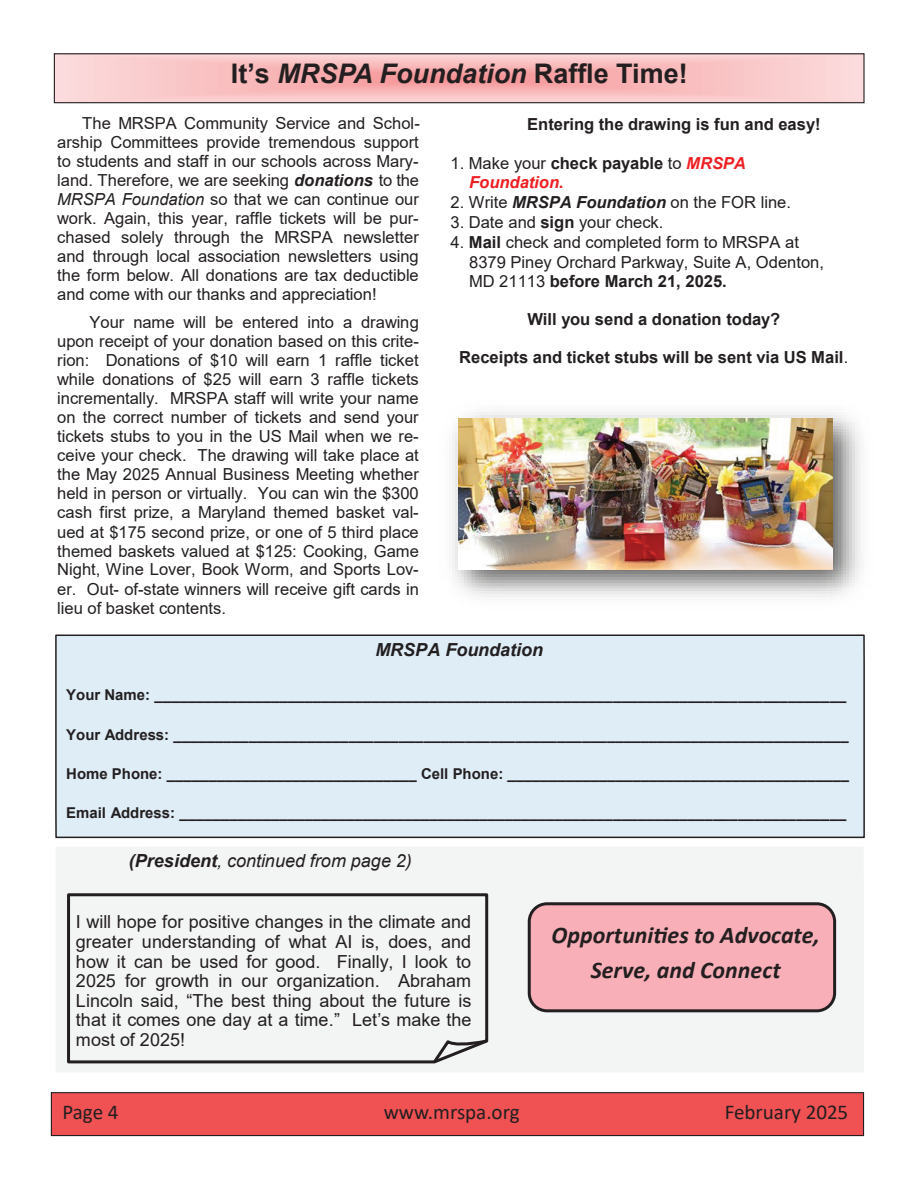
<style>
.page{position:relative;width:918px;height:1188px;background:#fff}
.page>*{position:absolute;margin:0;border:0;box-sizing:border-box;transform-origin:0 0}
.t1{font:700 27px "Arial";color:#231f20}
.t2{font:italic 700 24px/35px "Calibri";color:#231f20;text-align:center}
.t3{font:21.15px "Calibri";letter-spacing:-.005em;color:#231f20}
.t4{font:18px/19.6px "Arial";color:#231f20;text-align:justify}
.t5{font:italic 18px "Arial";color:#231f20}
.t6{font:italic 700 18px "Arial";color:#231f20}
.t7{font:16.65px "Arial";color:#231f20}
.t8{font:700 16.65px "Arial";color:#231f20}
.t9{font:16.5px/19px "Arial";color:#231f20;text-align:justify}
.t10{font:700 16.5px "Arial";color:#231f20}
.t11{font:italic 700 16.5px/19.6px "Arial";color:#ee1f23}
.t12{font:700 15px "Arial";color:#231f20}
.s1{font-style:italic}
.s2{font-weight:700;font-style:italic}
.s3{font-weight:400;font-style:normal;color:#231f20}
.s4{font-style:normal;color:#231f20}
.s5{font-style:normal}
.s6{font-weight:700}
.s7{font-weight:400}
</style>
<div class="page">
<div style="left:51px;top:1093px;width:813px;height:43px;background:#f05153"></div>
<div style="left:51px;top:1092px;width:813px;height:44px;border:1px solid #231f20"></div>
<svg style="left:56px;top:55px;width:807px;height:46px"></svg>
<div style="left:54px;top:53px;width:811px;height:50px;border:1px solid #231f20"></div>
<div style="left:56px;top:847px;width:807px;height:225px;background:#f3f4f4"></div>
<img style="left:452px;top:412px;width:409px;height:185px">
<img style="left:459px;top:419px;width:373px;height:150px">
<div style="left:55px;top:634px;width:810px;height:205px;background:#dfedf7"></div>
<div style="left:66px;top:892px;width:424px;height:173px;background:#f3f4f4"></div>
<svg style="left:430px;top:1037px;width:60px;height:29px"></svg>
<div style="left:528px;top:902px;width:308px;height:110px;background:#f8afb7;border:3px solid #231f20;border-radius:18px"></div>
<h1 class="t1" style="left:231px;top:55px;width:459px">It’s <span class="s1">MRSPA Foundation</span> Raffle Time!</h1>
<p class="t9" style="left:57px;top:113px;width:364px;text-indent:25px">The MRSPA Community Service and Schol&shy;arship Committees provide tremendous support to students and staff in our schools across Mary&shy;land. Therefore, we are seeking <span class="s2">donations</span> to the <span class="s1">MRSPA Foundation</span> so that we can continue our work. Again, this year, raffle tickets will be pur&shy;chased solely through the MRSPA newsletter and through local association newsletters using the form below. All donations are tax deductible and come with our thanks and appreciation!</p>
<p class="t9" style="left:57px;top:313px;width:363px;text-align:right">Your name will be entered into a drawing upon receipt of your donation based on this crite-</p>
<p class="t7" style="left:57px;top:349px;width:363px">rion: Donations of $10 will earn 1 raffle ticket</p>
<p class="t9" style="left:57px;top:370px;width:363px">while donations of $25 will earn 3 raffle tickets incrementally. MRSPA staff will write your name on the correct number of tickets and send your tickets stubs to you in the US Mail when we re&shy;ceive your check. The drawing will take place at the May 2025 Annual Business Meeting whether held in person or virtually. You can win the $300 cash first prize, a Maryland themed basket val&shy;ued at $175 second prize, or one of 5 third place themed baskets valued at $125: Cooking, Game Night, Wine Lover, Book Worm, and Sports Lov&shy;er. Out- of-state winners will receive gift cards in</p>
<p class="t7" style="left:57px;top:596px;width:170px">lieu of basket contents.</p>
<p class="t10" style="left:527px;top:113px;width:295px">Entering the drawing is fun and easy!</p>
<p class="t11" style="left:469px;top:154px;width:278px;text-indent:-19px"><span class="s3">1. Make your</span> <span class="s4">check payable</span> <span class="s3">to</span> MRSPA<br>Foundation<span class="s5">.</span></p>
<p class="t9" style="left:451px;top:193px;width:342px">2. Write <span class="s2">MRSPA Foundation</span> on the FOR line.</p>
<p class="t9" style="left:451px;top:213px;width:214px">3. Date and <span class="s6">sign</span> your check.</p>
<p class="t9" style="left:469px;top:233px;width:356px;text-align:left;text-indent:-19px">4. <span class="s6">Mail</span> check and completed form to MRSPA at<br>8379 Piney Orchard Parkway, Suite A, Odenton,<br>MD 21113 <span class="s6">before March 21, 2025.</span></p>
<p class="t10" style="left:527px;top:308px;width:254px">Will you send a donation today?</p>
<p class="t8" style="left:459px;top:346px;width:391px">Receipts and ticket stubs will be sent via US Mail<span class="s7">.</span></p>
<p class="t6" style="left:375px;top:638px;width:169px">MRSPA Foundation</p>
<p class="t12" style="left:66px;top:684px;width:782px">Your Name: ___________________________________________________________________________________</p>
<p class="t12" style="left:66px;top:724px;width:784px">Your Address: _________________________________________________________________________________</p>
<p class="t12" style="left:66px;top:763px;width:784px">Home Phone: ______________________________ Cell Phone: _________________________________________</p>
<p class="t12" style="left:66px;top:802px;width:782px">Email Address: ________________________________________________________________________________</p>
<p class="t5" style="left:129px;top:849px;width:285px"><span class="s6">(President</span>, continued from page 2)</p>
<p class="t4" style="left:76px;top:912px;width:397px">I will hope for positive changes in the climate and greater understanding of what AI is, does, and how it can be used for good. Finally, I look to 2025 for growth in our organization. Abraham Lincoln said, “The best thing about the future is that it comes one day at a time.” Let’s make the most of 2025!</p>
<h2 class="t2" style="left:552px;top:916px;width:270px">Opportunities to Advocate,<br>Serve, and Connect</h2>
<p class="t3" style="left:63px;top:1097px;width:57px">Page 4</p>
<p class="t3" style="left:384px;top:1097px;width:137px">www.mrspa.org</p>
<p class="t3" style="left:725px;top:1097px;width:125px">February 2025</p>
</div>
